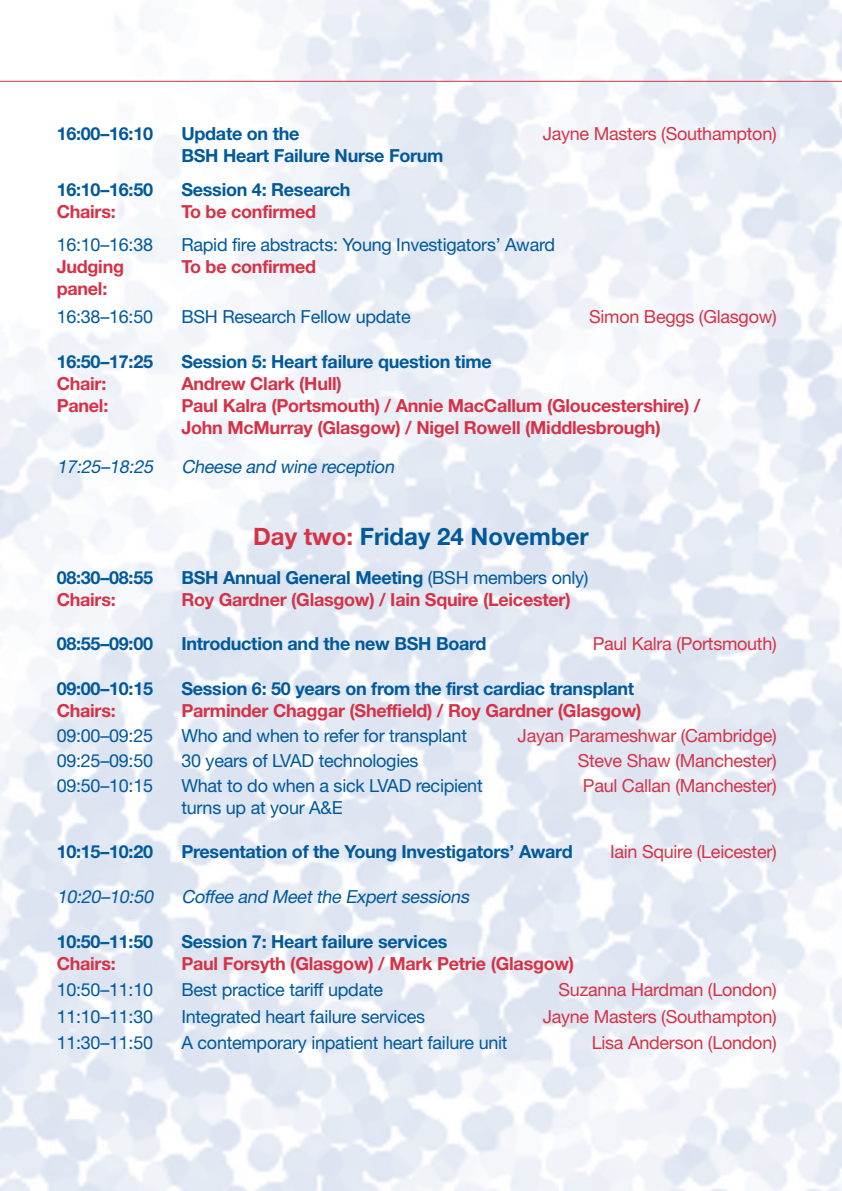
<style>
.page{position:relative;width:842px;height:1191px;background:#fff}
.page>*{position:absolute;margin:0;border:0;box-sizing:border-box;transform-origin:0 0}
.t1{font:700 24px "Helvetica Neue LT Std";color:#00599b}
.t2{font:700 18px "Helvetica Neue LT Std";letter-spacing:-.015em;color:#00599b}
.t3{font:18px "Helvetica Neue LT Std";letter-spacing:-.015em;color:#00599b}
.t4{font:700 18px/22px "Helvetica Neue LT Std";letter-spacing:-.015em;color:#d63247}
.t5{font:18px "Helvetica Neue LT Std";letter-spacing:-.015em;color:#d63247}
.t6{font:italic 18px "Helvetica Neue LT Std";color:#00599b}
.s1{color:#d63247}
.s2{font-weight:400}
</style>
<div class="page">
<hr style="left:0;top:81px;width:842px;height:1px;background:#d63247">
<p class="t2" style="left:57px;top:123px;width:98px">16:00–16:10</p>
<p class="t2" style="left:181px;top:123px;width:120px">Update on the</p>
<p class="t5" style="left:543px;top:123px;width:236px">Jayne Masters (Southampton)</p>
<p class="t2" style="left:181px;top:145px;width:264px">BSH Heart Failure Nurse Forum</p>
<p class="t2" style="left:57px;top:178px;width:98px">16:10–16:50</p>
<p class="t2" style="left:181px;top:178px;width:171px">Session 4: Research</p>
<p class="t4" style="left:57px;top:200px;width:61px">Chairs:</p>
<p class="t4" style="left:181px;top:200px;width:136px">To be confirmed</p>
<p class="t3" style="left:57px;top:234px;width:98px">16:10–16:38</p>
<p class="t3" style="left:181px;top:234px;width:375px">Rapid fire abstracts: Young Investigators’ Award</p>
<p class="t4" style="left:57px;top:255px;width:69px">Judging</p>
<p class="t4" style="left:181px;top:255px;width:136px">To be confirmed</p>
<p class="t4" style="left:57px;top:277px;width:52px">panel:</p>
<p class="t3" style="left:57px;top:306px;width:98px">16:38–16:50</p>
<p class="t3" style="left:181px;top:306px;width:231px">BSH Research Fellow update</p>
<p class="t5" style="left:589px;top:306px;width:189px">Simon Beggs (Glasgow)</p>
<p class="t2" style="left:57px;top:350px;width:98px">16:50–17:25</p>
<p class="t2" style="left:181px;top:350px;width:312px">Session 5: Heart failure question time</p>
<p class="t4" style="left:57px;top:372px;width:51px">Chair:</p>
<p class="t4" style="left:181px;top:372px;width:162px">Andrew Clark (Hull)</p>
<p class="t4" style="left:57px;top:394px;width:53px">Panel:</p>
<p class="t4" style="left:181px;top:394px;width:521px">Paul Kalra (Portsmouth) / Annie MacCallum (Gloucestershire) /<br>John McMurray (Glasgow) / Nigel Rowell (Middlesbrough)</p>
<p class="t6" style="left:57px;top:455px;width:102px">17:25–18:25</p>
<p class="t6" style="left:181px;top:455px;width:218px">Cheese and wine reception</p>
<p class="t1" style="left:253px;top:521px;width:337px"><span class="s1">Day two:</span> Friday 24 November</p>
<p class="t2" style="left:57px;top:566px;width:98px">08:30–08:55</p>
<p class="t2" style="left:181px;top:566px;width:409px">BSH Annual General Meeting <span class="s2">(BSH members only)</span></p>
<p class="t4" style="left:57px;top:588px;width:61px">Chairs:</p>
<p class="t4" style="left:181px;top:588px;width:391px">Roy Gardner (Glasgow) / Iain Squire (Leicester)</p>
<p class="t2" style="left:57px;top:633px;width:98px">08:55–09:00</p>
<p class="t2" style="left:181px;top:633px;width:307px">Introduction and the new BSH Board</p>
<p class="t5" style="left:593px;top:633px;width:186px">Paul Kalra (Portsmouth)</p>
<p class="t2" style="left:57px;top:677px;width:98px">09:00–10:15</p>
<p class="t2" style="left:181px;top:677px;width:454px">Session 6: 50 years on from the first cardiac transplant</p>
<p class="t4" style="left:57px;top:699px;width:61px">Chairs:</p>
<p class="t4" style="left:181px;top:699px;width:461px">Parminder Chaggar (Sheffield) / Roy Gardner (Glasgow)</p>
<p class="t3" style="left:57px;top:725px;width:98px">09:00–09:25</p>
<p class="t3" style="left:181px;top:725px;width:287px">Who and when to refer for transplant</p>
<p class="t5" style="left:518px;top:725px;width:261px">Jayan Parameshwar (Cambridge)</p>
<p class="t3" style="left:57px;top:749px;width:98px">09:25–09:50</p>
<p class="t3" style="left:181px;top:749px;width:238px">30 years of LVAD technologies</p>
<p class="t5" style="left:578px;top:749px;width:201px">Steve Shaw (Manchester)</p>
<p class="t3" style="left:57px;top:774px;width:98px">09:50–10:15</p>
<p class="t3" style="left:181px;top:774px;width:303px">What to do when a sick LVAD recipient</p>
<p class="t5" style="left:583px;top:774px;width:195px">Paul Callan (Manchester)</p>
<p class="t3" style="left:181px;top:796px;width:163px">turns up at your A&amp;E</p>
<p class="t2" style="left:57px;top:840px;width:98px">10:15–10:20</p>
<p class="t2" style="left:181px;top:840px;width:393px">Presentation of the Young Investigators’ Award</p>
<p class="t5" style="left:610px;top:841px;width:168px">Iain Squire (Leicester)</p>
<p class="t6" style="left:57px;top:886px;width:102px">10:20–10:50</p>
<p class="t6" style="left:181px;top:886px;width:293px">Coffee and Meetthe Expertsessions</p>
<p class="t2" style="left:57px;top:930px;width:98px">10:50–11:50</p>
<p class="t2" style="left:181px;top:930px;width:268px">Session 7: Heart failure services</p>
<p class="t4" style="left:57px;top:952px;width:61px">Chairs:</p>
<p class="t4" style="left:181px;top:952px;width:394px">Paul Forsyth (Glasgow) / Mark Petrie (Glasgow)</p>
<p class="t3" style="left:57px;top:979px;width:98px">10:50–11:10</p>
<p class="t3" style="left:181px;top:979px;width:203px">Best practice tariff update</p>
<p class="t5" style="left:559px;top:979px;width:220px">Suzanna Hardman (London)</p>
<p class="t3" style="left:57px;top:1005px;width:98px">11:10–11:30</p>
<p class="t3" style="left:181px;top:1005px;width:245px">Integrated heart failure services</p>
<p class="t5" style="left:543px;top:1005px;width:236px">Jayne Masters (Southampton)</p>
<p class="t3" style="left:57px;top:1032px;width:98px">11:30–11:50</p>
<p class="t3" style="left:181px;top:1032px;width:328px">A contemporary inpatient heart failure unit</p>
<p class="t5" style="left:592px;top:1032px;width:187px">Lisa Anderson (London)</p>
</div>
